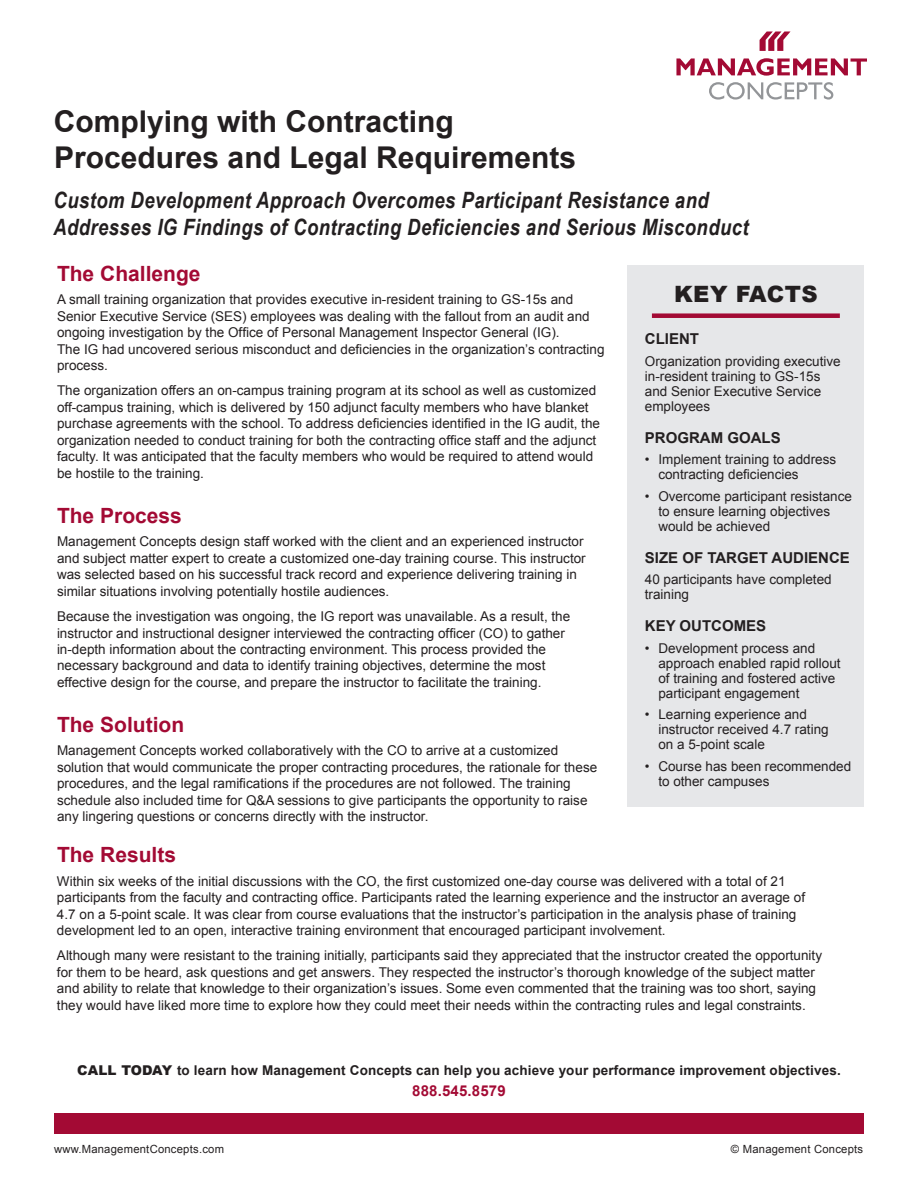
<style>
.page{position:relative;width:918px;height:1188px;background:#fff}
.page>*{position:absolute;margin:0;border:0;box-sizing:border-box;transform-origin:0 0}
.t1{font:700 30px/36px "Arial";color:#231f20}
.t2{font:italic 700 22.5px/27px "Arial Narrow";letter-spacing:.02em;color:#231f20}
.t3{font:900 22.5px "Arial";letter-spacing:.02em;color:#231f20}
.t4{font:700 21px "Arial";color:#a30a34}
.t5{font:700 15px "Arial";color:#231f20}
.t6{font:700 15px "Arial";letter-spacing:.01em;color:#a30a34}
.t7{font:13.5px/16.5px "Arial";color:#231f20}
.t8{font:700 13.5px "Arial";letter-spacing:.01em;color:#231f20}
.t9{font:11.25px "Arial";letter-spacing:.02em;color:#231f20}
.s1{font-weight:900}
</style>
<div class="page">
<svg style="left:709px;top:82px;width:124px;height:18px"></svg>
<div style="left:54px;top:1114px;width:810px;height:20px;background:#a30a34"></div>
<div style="left:628px;top:266px;width:236px;height:541px;background:#e6e7e9"></div>
<div style="left:652px;top:313px;width:188px;height:5px;background:#a30a34"></div>
<svg style="left:676px;top:58px;width:191px;height:18px"></svg>
<svg style="left:760px;top:32px;width:30px;height:19px"></svg>
<h1 class="t1" style="left:54px;top:105px;width:524px">Complying with Contracting<br>Procedures and Legal Requirements</h1>
<p class="t2" style="left:53px;top:185px;width:697px">Custom Development Approach Overcomes Participant Resistance and<br>Addresses IG Findings of Contracting Deficiencies and Serious Misconduct</p>
<h2 class="t4" style="left:57px;top:260px;width:145px">The Challenge</h2>
<p class="t7" style="left:57px;top:291px;width:549px">A small training organization that provides executive in-resident training to GS-15s and Senior Executive Service (SES) employees was dealing with the fallout from an audit and ongoing investigation by the Office of Personal Management Inspector General (IG).<br>The IG had uncovered serious misconduct and deficiencies in the organization’s contracting process.</p>
<p class="t7" style="left:57px;top:383px;width:545px">The organization offers an on-campus training program at its school as well as customized off-campus training, which is delivered by 150 adjunct faculty members who have blanket purchase agreements with the school. To address deficiencies identified in the IG audit, the organization needed to conduct training for both the contracting office staff and the adjunct faculty. It was anticipated that the faculty members who would be required to attend would be hostile to the training.</p>
<h2 class="t4" style="left:57px;top:502px;width:126px">The Process</h2>
<p class="t7" style="left:57px;top:533px;width:530px">Management Concepts design staff worked with the client and an experienced instructor and subject matter expert to create a customized one-day training course. This instructor was selected based on his successful track record and experience delivering training in similar situations involving potentially hostile audiences.</p>
<p class="t7" style="left:57px;top:608px;width:515px">Because the investigation was ongoing, the IG report was unavailable. As a result, the instructor and instructional designer interviewed the contracting officer (CO) to gather in-depth information about the contracting environment. This process provided the necessary background and data to identify training objectives, determine the most effective design for the course, and prepare the instructor to facilitate the training.</p>
<h2 class="t4" style="left:57px;top:711px;width:129px">The Solution</h2>
<p class="t7" style="left:57px;top:742px;width:542px">Management Concepts worked collaboratively with the CO to arrive at a customized solution that would communicate the proper contracting procedures, the rationale for these procedures, and the legal ramifications if the procedures are not followed. The training schedule also included time for Q&amp;A sessions to give participants the opportunity to raise any lingering questions or concerns directly with the instructor.</p>
<h2 class="t4" style="left:57px;top:841px;width:121px">The Results</h2>
<h2 class="t3" style="left:674px;top:277px;width:145px">KEY FACTS</h2>
<h3 class="t5" style="left:645px;top:329px;width:56px">CLIENT</h3>
<p class="t7" style="left:645px;top:354px;width:197px;line-height:15px">Organization providing executive in-resident training to GS-15s and Senior Executive Service employees</p>
<h3 class="t5" style="left:645px;top:427px;width:137px">PROGRAM GOALS</h3>
<p class="t7" style="left:658px;top:452px;width:179px;line-height:15px;text-indent:-14px">• Implement training to address contracting deficiencies</p>
<p class="t7" style="left:658px;top:489px;width:195px;line-height:15px;text-indent:-14px">• Overcome participant resistance to ensure learning objectives would be achieved</p>
<h3 class="t5" style="left:645px;top:547px;width:206px">SIZE OF TARGET AUDIENCE</h3>
<p class="t7" style="left:645px;top:572px;width:188px;line-height:15px">40 participants have completed training</p>
<h3 class="t5" style="left:645px;top:616px;width:123px">KEY OUTCOMES</h3>
<p class="t7" style="left:658px;top:640px;width:184px;line-height:15px;text-indent:-14px">• Development process and approach enabled rapid rollout of training and fostered active participant engagement</p>
<p class="t7" style="left:658px;top:707px;width:172px;line-height:15px;text-indent:-14px">• Learning experience and instructor received 4.7 rating on a 5-point scale</p>
<p class="t7" style="left:658px;top:759px;width:194px;line-height:15px;text-indent:-14px">• Course has been recommended to other campuses</p>
<p class="t7" style="left:57px;top:873px;width:750px">Within six weeks of the initial discussions with the CO, the first customized one-day course was delivered with a total of 21 participants from the faculty and contracting office. Participants rated the learning experience and the instructor an average of 4.7 on a 5-point scale. It was clear from course evaluations that the instructor’s participation in the analysis phase of training development led to an open, interactive training environment that encouraged participant involvement.</p>
<p class="t7" style="left:57px;top:948px;width:767px">Although many were resistant to the training initially, participants said they appreciated that the instructor created the opportunity for them to be heard, ask questions and get answers. They respected the instructor’s thorough knowledge of the subject matter and ability to relate that knowledge to their organization’s issues. Some even commented that the training was too short, saying they would have liked more time to explore how they could meet their needs within the contracting rules and legal constraints.</p>
<p class="t8" style="left:77px;top:1061px;width:765px"><span class="s1">CALL TODAY</span> to learn how Management Concepts can help you achieve your performance improvement objectives.</p>
<p class="t6" style="left:412px;top:1081px;width:95px">888.545.8579</p>
<p class="t9" style="left:54px;top:1141px;width:172px">www.ManagementConcepts.com</p>
<p class="t9" style="left:731px;top:1141px;width:134px">© Management Concepts</p>
</div>
